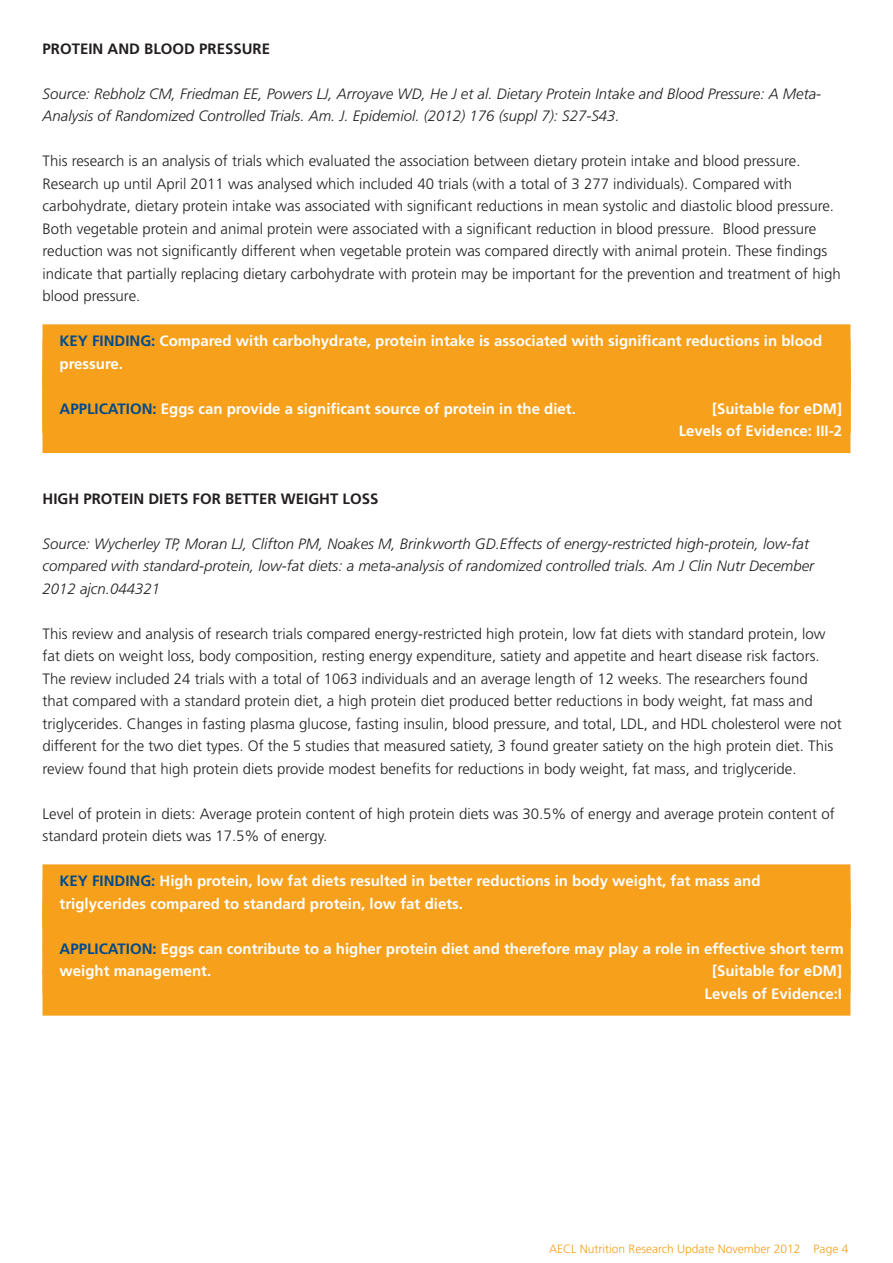
<style>
.page{position:relative;width:893px;height:1263px;background:#fff}
.page>*{position:absolute;margin:0;border:0;box-sizing:border-box;transform-origin:0 0}
.t1{font:300 15px/22.5px "Frutiger";color:#231f20}
.t2{font:700 15px/22.5px "Frutiger";color:#fff}
.t3{font:italic 300 15px/22.5px "Frutiger";color:#231f20}
.t4{font:700 15px "Frutiger";color:#231f20}
.t5{font:300 12px "Frutiger";color:#f6a01b}
.s1{color:#004a8d}
</style>
<div class="page">
<div style="left:43px;top:324px;width:807px;height:65px;background:#f6a01b"></div>
<div style="left:43px;top:384px;width:807px;height:47px;background:#f6a01b"></div>
<div style="left:43px;top:407px;width:807px;height:46px;background:#f6a01b"></div>
<div style="left:43px;top:864px;width:807px;height:65px;background:#f6a01b"></div>
<div style="left:43px;top:902px;width:807px;height:46px;background:#f6a01b"></div>
<div style="left:43px;top:947px;width:807px;height:46px;background:#f6a01b"></div>
<div style="left:43px;top:969px;width:807px;height:47px;background:#f6a01b"></div>
<p class="t4" style="left:43px;top:40px;width:229px">PROTEIN AND BLOOD PRESSURE</p>
<p class="t3" style="left:43px;top:83px;width:780px">Source: Rebholz CM, Friedman EE, Powers LJ, Arroyave WD, He J et al. Dietary Protein Intake and Blood Pressure: A Meta-<br>Analysis of Randomized Controlled Trials. Am. J. Epidemiol. (2012) 176 (suppl 7): S27-S43.</p>
<p class="t1" style="left:43px;top:150px;width:800px">This research is an analysis of trials which evaluated the association between dietary protein intake and blood pressure.<br>Research up until April 2011 was analysed which included 40 trials (with a total of 3 277 individuals). Compared with carbohydrate, dietary protein intake was associated with significant reductions in mean systolic and diastolic blood pressure.<br>Both vegetable protein and animal protein were associated with a significant reduction in blood pressure. Blood pressure reduction was not significantly different when vegetable protein was compared directly with animal protein. These findings indicate that partially replacing dietary carbohydrate with protein may be important for the prevention and treatment of high blood pressure.</p>
<p class="t2" style="left:60px;top:330px;width:764px"><span class="s1">KEY FINDING:</span> Compared with carbohydrate, protein intake is associated with significant reductions in blood pressure.</p>
<p class="t2" style="left:60px;top:397px;width:518px"><span class="s1">APPLICATION:</span> Eggs can provide a significant source of protein in the diet.</p>
<p class="t2" style="left:712px;top:397px;width:132px">[Suitable for eDM]</p>
<p class="t2" style="left:679px;top:420px;width:165px">Levels of Evidence: III-2</p>
<p class="t4" style="left:43px;top:490px;width:337px">HIGH PROTEIN DIETS FOR BETTER WEIGHT LOSS</p>
<p class="t3" style="left:43px;top:533px;width:773px">Source: Wycherley TP, Moran LJ, Clifton PM, Noakes M, Brinkworth GD.Effects of energy-restricted high-protein, low-fat compared with standard-protein, low-fat diets: a meta-analysis of randomized controlled trials. Am J Clin Nutr December<br>2012 ajcn.044321</p>
<p class="t1" style="left:43px;top:623px;width:801px">This review and analysis of research trials compared energy-restricted high protein, low fat diets with standard protein, low fat diets on weight loss, body composition, resting energy expenditure, satiety and appetite and heart disease risk factors.<br>The review included 24 trials with a total of 1063 individuals and an average length of 12 weeks. The researchers found<br>that compared with a standard protein diet, a high protein diet produced better reductions in body weight, fat mass and triglycerides. Changes in fasting plasma glucose, fasting insulin, blood pressure, and total, LDL, and HDL cholesterol were not different for the two diet types. Of the 5 studies that measured satiety, 3 found greater satiety on the high protein diet. This review found that high protein diets provide modest benefits for reductions in body weight, fat mass, and triglyceride.</p>
<p class="t1" style="left:43px;top:803px;width:794px">Level of protein in diets: Average protein content of high protein diets was 30.5% of energy and average protein content of standard protein diets was 17.5% of energy.</p>
<p class="t2" style="left:60px;top:870px;width:702px"><span class="s1">KEY FINDING:</span> High protein, low fat diets resulted in better reductions in body weight, fat mass and triglycerides compared to standard protein, low fat diets.</p>
<p class="t2" style="left:60px;top:937px;width:786px"><span class="s1">APPLICATION:</span> Eggs can contribute to a higher protein diet and therefore may play a role in effective short term weight management.</p>
<p class="t2" style="left:712px;top:960px;width:132px">[Suitable for eDM]</p>
<p class="t2" style="left:704px;top:982px;width:139px">Levels of Evidence:I</p>
<p class="t5" style="left:549px;top:1242px;width:301px">AECL Nutrition Research Update November 2012 Page 4</p>
</div>
